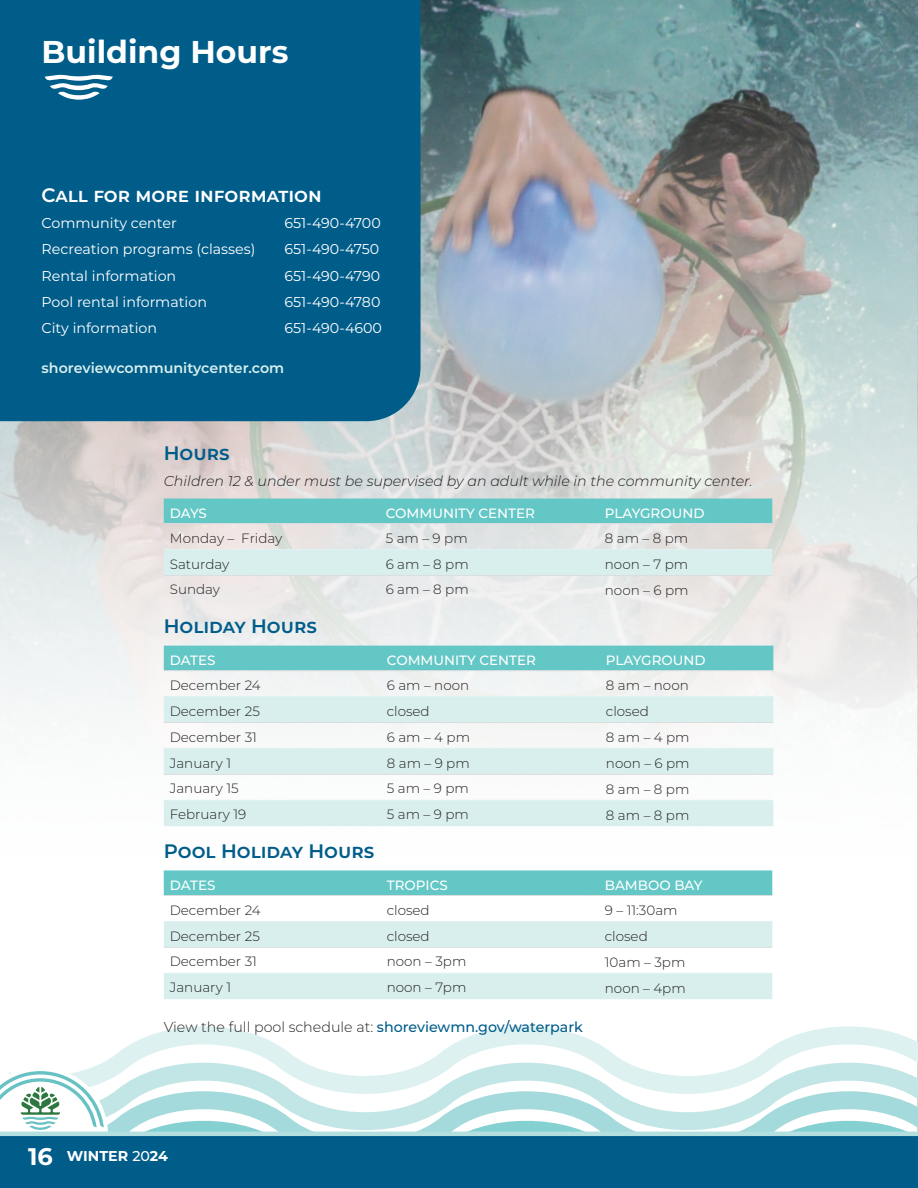
<style>
.page{position:relative;width:918px;height:1188px;background:#fff}
.page>*{position:absolute;margin:0;border:0;box-sizing:border-box;transform-origin:0 0}
.t1{font:700 31.5px "Montserrat";color:#fff}
.t2{font:600 19.5px "Montserrat";color:#005d8a}
.t3{font:600 19.5px "Montserrat";color:#fff}
.t4{font:14.25px "Montserrat";color:#fff}
.t5{font:italic 300 14.25px "Montserrat";color:#231f20}
.t6{font:300 14.25px "Montserrat";color:#231f20}
.t7{font:600 14.25px "Montserrat";color:#d8efee}
.t8{font:700 14.25px "Montserrat";color:#fff}
.t9{font:300 13.5px "Montserrat";color:#231f20}
.t10{font:500 13.5px "Montserrat";color:#fff}
.s1{font-weight:500;color:#005d8a}
.s2{font-size:24px}
.s3{font-weight:500}
</style>
<div class="page">
<hr style="left:917px;top:775px;width:1px;height:386px;background:#cfd7c6">
<svg style="left:108px;top:1118px;width:810px;height:14px"></svg>
<svg style="left:94px;top:1026px;width:824px;height:92px"></svg>
<img style="left:0;top:0;width:918px;height:927px">
<div style="left:0;top:0;width:421px;height:421px;background:#005d8a"></div>
<hr style="left:917px;top:0;width:1px;height:134px;background:#005d8a">
<div style="left:164px;top:499px;width:608px;height:24px;background:#63c7c6"></div>
<div style="left:164px;top:550px;width:608px;height:25px;background:#d8efee"></div>
<hr style="left:164px;top:523px;width:208px;height:1px;background:#dcdddf">
<hr style="left:372px;top:523px;width:219px;height:1px;background:#dcdddf">
<hr style="left:591px;top:523px;width:181px;height:1px;background:#dcdddf">
<hr style="left:164px;top:575px;width:208px;height:1px;background:#dcdddf">
<hr style="left:372px;top:575px;width:219px;height:1px;background:#dcdddf">
<hr style="left:591px;top:575px;width:181px;height:1px;background:#dcdddf">
<hr style="left:164px;top:549px;width:208px;height:1px;background:#dff2f1">
<hr style="left:372px;top:549px;width:219px;height:1px;background:#dff2f1">
<hr style="left:591px;top:549px;width:181px;height:1px;background:#dff2f1">
<div style="left:164px;top:646px;width:609px;height:24px;background:#63c7c6"></div>
<svg style="left:164px;top:697px;width:609px;height:129px;fill:#d8efee"></svg>
<hr style="left:164px;top:670px;width:209px;height:1px;background:#dcdddf">
<hr style="left:373px;top:670px;width:219px;height:1px;background:#dcdddf">
<hr style="left:592px;top:670px;width:181px;height:1px;background:#dcdddf">
<hr style="left:164px;top:722px;width:209px;height:1px;background:#dcdddf">
<hr style="left:373px;top:722px;width:219px;height:1px;background:#dcdddf">
<hr style="left:592px;top:722px;width:181px;height:1px;background:#dcdddf">
<hr style="left:164px;top:774px;width:209px;height:1px;background:#dcdddf">
<hr style="left:373px;top:774px;width:219px;height:1px;background:#dcdddf">
<hr style="left:592px;top:774px;width:181px;height:1px;background:#dcdddf">
<hr style="left:164px;top:696px;width:209px;height:1px;background:#dff2f1">
<hr style="left:373px;top:696px;width:219px;height:1px;background:#dff2f1">
<hr style="left:592px;top:696px;width:181px;height:1px;background:#dff2f1">
<hr style="left:164px;top:748px;width:209px;height:1px;background:#dff2f1">
<hr style="left:373px;top:748px;width:219px;height:1px;background:#dff2f1">
<hr style="left:592px;top:748px;width:181px;height:1px;background:#dff2f1">
<hr style="left:164px;top:800px;width:209px;height:1px;background:#dff2f1">
<hr style="left:373px;top:800px;width:219px;height:1px;background:#dff2f1">
<hr style="left:592px;top:800px;width:181px;height:1px;background:#dff2f1">
<svg style="left:164px;top:870px;width:608px;height:51px"></svg>
<svg style="left:164px;top:922px;width:608px;height:77px;fill:#d8efee"></svg>
<hr style="left:164px;top:895px;width:209px;height:1px;background:#dcdddf">
<hr style="left:373px;top:895px;width:218px;height:1px;background:#dcdddf">
<hr style="left:591px;top:895px;width:181px;height:1px;background:#dcdddf">
<hr style="left:164px;top:947px;width:209px;height:1px;background:#dcdddf">
<hr style="left:373px;top:947px;width:218px;height:1px;background:#dcdddf">
<hr style="left:591px;top:947px;width:181px;height:1px;background:#dcdddf">
<hr style="left:164px;top:921px;width:209px;height:1px;background:#dff2f1">
<hr style="left:373px;top:921px;width:218px;height:1px;background:#dff2f1">
<hr style="left:591px;top:921px;width:181px;height:1px;background:#dff2f1">
<hr style="left:164px;top:973px;width:209px;height:1px;background:#dff2f1">
<hr style="left:373px;top:973px;width:218px;height:1px;background:#dff2f1">
<hr style="left:591px;top:973px;width:181px;height:1px;background:#dff2f1">
<div style="left:0;top:1136px;width:918px;height:52px;background:#005d8a"></div>
<svg style="left:0;top:1067px;width:108px;height:65px"></svg>
<hr style="left:0;top:1132px;width:918px;height:4px;background:#b3dfe0">
<svg style="left:45px;top:75px;width:68px;height:25px"></svg>
<h1 class="t1" style="left:42px;top:29px;width:248px">Building Hours</h1>
<h2 class="t3" style="left:42px;top:181px;width:282px">Call for more information</h2>
<p class="t4" style="left:42px;top:213px;width:137px">Community center</p>
<p class="t4" style="left:285px;top:213px;width:98px">651-490-4700</p>
<p class="t4" style="left:42px;top:240px;width:215px">Recreation programs (classes)</p>
<p class="t4" style="left:285px;top:240px;width:96px">651-490-4750</p>
<p class="t4" style="left:42px;top:266px;width:136px">Rental information</p>
<p class="t4" style="left:285px;top:266px;width:97px">651-490-4790</p>
<p class="t4" style="left:42px;top:292px;width:167px">Pool rental information</p>
<p class="t4" style="left:285px;top:292px;width:97px">651-490-4780</p>
<p class="t4" style="left:42px;top:318px;width:117px">City information</p>
<p class="t4" style="left:285px;top:318px;width:99px">651-490-4600</p>
<p class="t7" style="left:42px;top:358px;width:244px">shoreviewcommunitycenter.com</p>
<h2 class="t2" style="left:164px;top:439px;width:67px">Hours</h2>
<p class="t5" style="left:164px;top:471px;width:590px">Children 12 &amp; under must be supervised by an adult while in the community center.</p>
<p class="t10" style="left:170px;top:503px;width:39px">DAYS</p>
<p class="t10" style="left:386px;top:503px;width:151px">COMMUNITY CENTER</p>
<p class="t10" style="left:605px;top:503px;width:101px">PLAYGROUND</p>
<p class="t9" style="left:170px;top:529px;width:114px">Monday – Friday</p>
<p class="t9" style="left:386px;top:529px;width:83px">5 am – 9 pm</p>
<p class="t9" style="left:605px;top:529px;width:85px">8 am – 8 pm</p>
<p class="t9" style="left:170px;top:555px;width:61px">Saturday</p>
<p class="t9" style="left:386px;top:555px;width:84px">6 am – 8 pm</p>
<p class="t9" style="left:605px;top:555px;width:85px">noon – 7 pm</p>
<p class="t9" style="left:170px;top:581px;width:52px">Sunday</p>
<p class="t9" style="left:386px;top:581px;width:84px">6 am – 8 pm</p>
<p class="t9" style="left:605px;top:581px;width:85px">noon – 6 pm</p>
<h2 class="t2" style="left:164px;top:612px;width:155px">Holiday Hours</h2>
<p class="t10" style="left:170px;top:650px;width:47px">DATES</p>
<p class="t10" style="left:387px;top:650px;width:151px">COMMUNITY CENTER</p>
<p class="t10" style="left:606px;top:650px;width:101px">PLAYGROUND</p>
<p class="t9" style="left:170px;top:676px;width:93px">December 24</p>
<p class="t9" style="left:387px;top:676px;width:84px">6 am – noon</p>
<p class="t9" style="left:606px;top:676px;width:84px">8 am – noon</p>
<p class="t9" style="left:170px;top:702px;width:92px">December 25</p>
<p class="t9" style="left:387px;top:702px;width:44px">closed</p>
<p class="t9" style="left:606px;top:702px;width:44px">closed</p>
<p class="t9" style="left:170px;top:728px;width:89px">December 31</p>
<p class="t9" style="left:387px;top:728px;width:85px">6 am – 4 pm</p>
<p class="t9" style="left:606px;top:728px;width:85px">8 am – 4 pm</p>
<p class="t9" style="left:170px;top:754px;width:63px">January 1</p>
<p class="t9" style="left:387px;top:754px;width:84px">8 am – 9 pm</p>
<p class="t9" style="left:606px;top:754px;width:85px">noon – 6 pm</p>
<p class="t9" style="left:170px;top:779px;width:70px">January 15</p>
<p class="t9" style="left:387px;top:779px;width:83px">5 am – 9 pm</p>
<p class="t9" style="left:606px;top:780px;width:85px">8 am – 8 pm</p>
<p class="t9" style="left:170px;top:805px;width:78px">February 19</p>
<p class="t9" style="left:387px;top:805px;width:83px">5 am – 9 pm</p>
<p class="t9" style="left:606px;top:806px;width:85px">8 am – 8 pm</p>
<h2 class="t2" style="left:164px;top:837px;width:212px">Pool Holiday Hours</h2>
<p class="t10" style="left:170px;top:875px;width:47px">DATES</p>
<p class="t10" style="left:387px;top:875px;width:62px">TROPICS</p>
<p class="t10" style="left:605px;top:875px;width:99px">BAMBOO BAY</p>
<p class="t9" style="left:170px;top:901px;width:93px">December 24</p>
<p class="t9" style="left:387px;top:901px;width:44px">closed</p>
<p class="t9" style="left:605px;top:901px;width:74px">9 – 11:30am</p>
<p class="t9" style="left:170px;top:927px;width:92px">December 25</p>
<p class="t9" style="left:387px;top:927px;width:44px">closed</p>
<p class="t9" style="left:605px;top:927px;width:44px">closed</p>
<p class="t9" style="left:170px;top:952px;width:89px">December 31</p>
<p class="t9" style="left:387px;top:952px;width:81px">noon – 3pm</p>
<p class="t9" style="left:605px;top:953px;width:82px">10am – 3pm</p>
<p class="t9" style="left:170px;top:978px;width:63px">January 1</p>
<p class="t9" style="left:387px;top:978px;width:81px">noon – 7pm</p>
<p class="t9" style="left:605px;top:979px;width:82px">noon – 4pm</p>
<p class="t6" style="left:164px;top:1017px;width:421px">View the full pool schedule at: <span class="s1">shoreviewmn.gov/waterpark</span></p>
<p class="t8" style="left:28px;top:1146px;width:142px"><span class="s2">16</span> WINTER <span class="s3">20</span>24</p>
</div>
